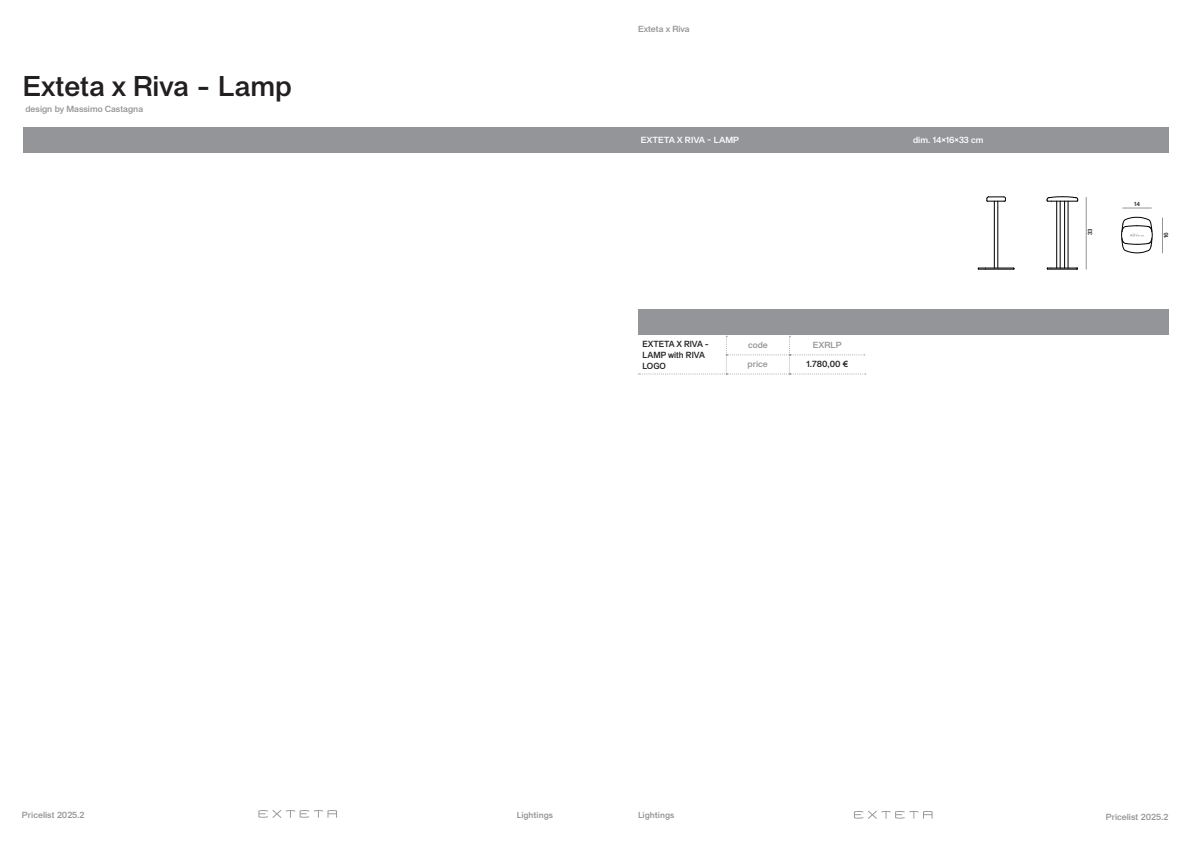
<style>
.page{position:relative;width:1191px;height:842px;background:#fff}
.page>*{position:absolute;margin:0;border:0;box-sizing:border-box;transform-origin:0 0}
.t1{font:500 29px "Syndicat Grotesk";color:#231f20}
.t2{font:500 9px "Syndicat Grotesk";color:#939598}
.t3{font:500 9px "Syndicat Grotesk";color:#fff}
.t4{font:500 9px/10.8px "Syndicat Grotesk";color:#231f20;scale:.94 1}
.t5{font:500 9px "Theinhardt";color:#939598}
.t6{font:500 9px "Syndicat Grotesk";color:#231f20}
.t7{font:500 6px "Syndicat Grotesk";color:#231f20}
</style>
<div class="page">
<svg style="left:854px;top:811px;width:78px;height:8px"></svg>
<svg style="left:258px;top:810px;width:79px;height:8px"></svg>
<div style="left:23px;top:127px;width:1145px;height:26px;background:#939598"></div>
<div style="left:638px;top:309px;width:530px;height:26px;background:#939598"></div>
<svg style="left:638px;top:336px;width:227px;height:38px"></svg>
<hr style="left:1162px;top:218px;width:1px;height:35px;background:#939598">
<hr style="left:1086px;top:197px;width:1px;height:72px;background:#939598">
<svg style="left:1046px;top:196px;width:33px;height:74px"></svg>
<svg style="left:977px;top:196px;width:38px;height:74px"></svg>
<svg style="left:1121px;top:208px;width:32px;height:46px"></svg>
<p class="t1" style="left:23px;top:70px;width:271px">Exteta x Riva - Lamp</p>
<p class="t2" style="left:25px;top:104px;width:119px">design by Massimo Castagna</p>
<p class="t2" style="left:638px;top:24px;width:53px">Exteta x Riva</p>
<p class="t3" style="left:641px;top:135px;width:100px">EXTETA X RIVA - LAMP</p>
<p class="t3" style="left:913px;top:135px;width:72px">dim. 14×16×33 cm</p>
<p class="t4" style="left:642px;top:339px;width:72px">EXTETA X RIVA -</p>
<p class="t4" style="left:642px;top:350px;width:68px">LAMP with RIVA<br>LOGO</p>
<p class="t2" style="left:748px;top:340px;width:21px">code</p>
<p class="t2" style="left:812px;top:340px;width:30px">EXRLP</p>
<p class="t2" style="left:747px;top:359px;width:22px">price</p>
<p class="t6" style="left:806px;top:359px;width:43px">1.780,00 €</p>
<p class="t7" style="left:1086px;top:235px;width:8px;rotate:-90deg">33</p>
<p class="t7" style="left:1134px;top:201px;width:7px">14</p>
<p class="t7" style="left:1162px;top:238px;width:7px;rotate:-90deg">16</p>
<p class="t2" style="left:22px;top:810px;width:64px">Pricelist 2025.2</p>
<p class="t2" style="left:1105px;top:811px;width:64px">Pricelist 2025.2</p>
<p class="t5" style="left:517px;top:809px;width:38px">Lightings</p>
<p class="t5" style="left:638px;top:809px;width:38px">Lightings</p>
</div>
